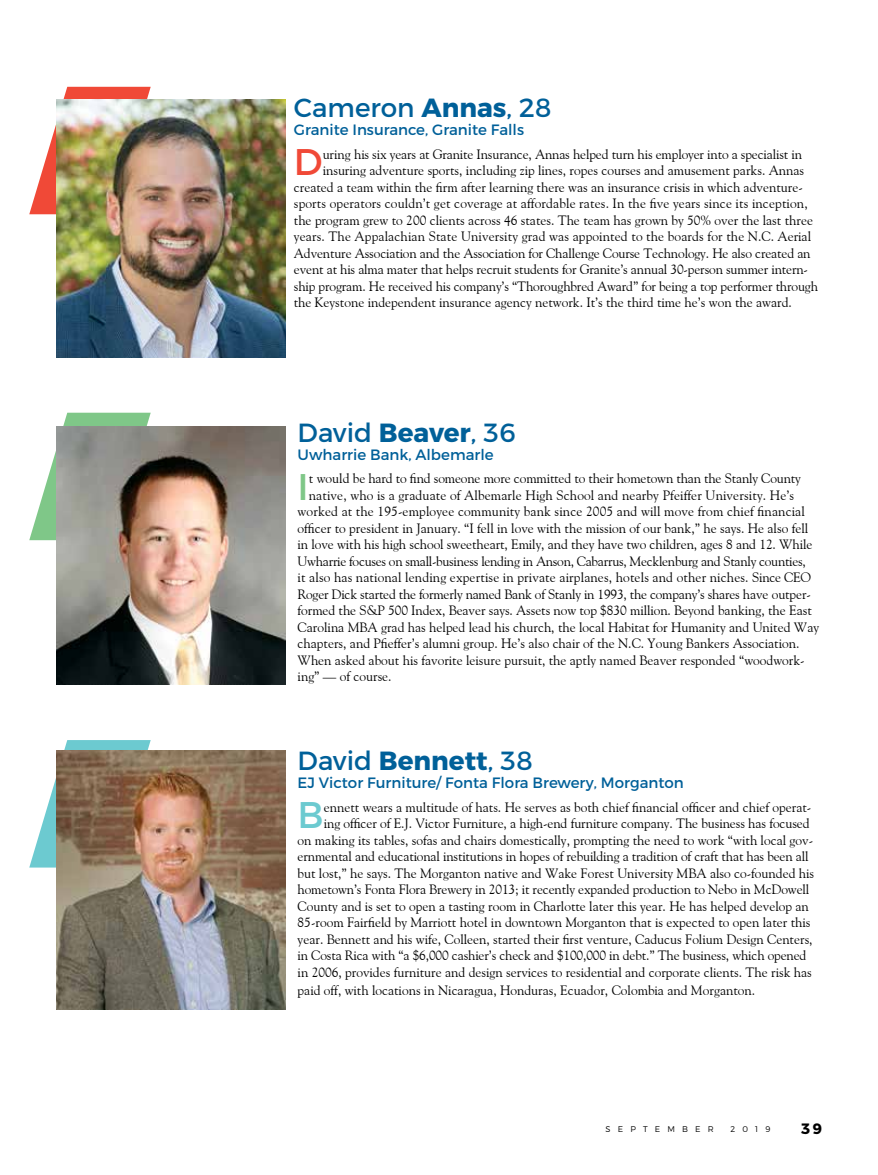
<style>
.page{position:relative;width:878px;height:1175px;background:#fff}
.page>*{position:absolute;margin:0;border:0;box-sizing:border-box;transform-origin:0 0}
.t1{font:37.05px "Montserrat";color:#f04937}
.t2{font:37.05px "Montserrat";color:#7fc788}
.t3{font:37.05px "Montserrat";color:#6ccad0}
.t4{font:26.25px "Montserrat";color:#006099}
.t5{font:15px "Montserrat";color:#006099}
.t6{font:700 15px "Montserrat";color:#000}
.t7{font:13.5px "Goudy Old Style BT";color:#000}
.t8{font:13.5px "Goudy Old Style BT";letter-spacing:-.02em;color:#000}
.t9{font:300 8.25px "Montserrat";letter-spacing:.87em;color:#000}
.s1{font-weight:700}
</style>
<div class="page">
<svg style="left:29px;top:413px;width:122px;height:127px"></svg>
<svg style="left:29px;top:740px;width:122px;height:127px"></svg>
<svg style="left:29px;top:87px;width:122px;height:127px"></svg>
<img style="left:56px;top:751px;width:229px;height:258px">
<img style="left:56px;top:99px;width:229px;height:259px">
<img style="left:56px;top:426px;width:229px;height:259px">
<h2 class="t4" style="left:294px;top:96px;width:259px">Cameron <span class="s1">Annas</span>, 28</h2>
<p class="t5" style="left:294px;top:123px;width:232px">Granite Insurance, Granite Falls</p>
<h1 class="t1" style="left:294px;top:145px;width:30px">D</h1>
<p class="t7" style="left:322px;top:146px;width:481px">uring his six years at Granite Insurance, Annas helped turn his employer into a specialist in</p>
<p class="t7" style="left:322px;top:162px;width:483px">insuring adventure sports, including zip lines, ropes courses and amusement parks. Annas</p>
<p class="t7" style="left:294px;top:179px;width:510px">created a team within the firm after learning there was an insurance crisis in which adventure-</p>
<p class="t7" style="left:294px;top:195px;width:515px">sports operators couldn’t get coverage at affordable rates. In the five years since its inception,</p>
<p class="t7" style="left:294px;top:212px;width:520px">the program grew to 200 clients across 46 states. The team has grown by 50% over the last three</p>
<p class="t7" style="left:294px;top:228px;width:518px">years. The Appalachian State University grad was appointed to the boards for the N.C. Aerial</p>
<p class="t7" style="left:294px;top:245px;width:518px">Adventure Association and the Association for Challenge Course Technology. He also created an</p>
<p class="t7" style="left:294px;top:261px;width:515px">event at his alma mater that helps recruit students for Granite’s annual 30-person summer intern-</p>
<p class="t7" style="left:294px;top:278px;width:525px">ship program. He received his company’s “Thoroughbred Award” for being a top performer through</p>
<p class="t7" style="left:294px;top:294px;width:499px">the Keystone independent insurance agency network. It’s the third time he’s won the award.</p>
<h2 class="t4" style="left:297px;top:421px;width:219px">David <span class="s1">Beaver</span>, 36</h2>
<p class="t5" style="left:297px;top:448px;width:197px">Uwharrie Bank, Albemarle</p>
<h1 class="t2" style="left:297px;top:469px;width:13px">I</h1>
<p class="t7" style="left:309px;top:474px;width:493px">t would be hard to find someone more committed to their hometown than the Stanly County</p>
<p class="t7" style="left:309px;top:487px;width:487px">native, who is a graduate of Albemarle High School and nearby Pfeiffer University. He’s</p>
<p class="t7" style="left:297px;top:503px;width:509px">worked at the 195-employee community bank since 2005 and will move from chief financial</p>
<p class="t7" style="left:297px;top:520px;width:512px">officer to president in January. “I fell in love with the mission of our bank,” he says. He also fell</p>
<p class="t7" style="left:297px;top:536px;width:516px">in love with his high school sweetheart, Emily, and they have two children, ages 8 and 12. While</p>
<p class="t8" style="left:297px;top:553px;width:509px">Uwharrie focuses on small-business lending in Anson, Cabarrus, Mecklenburg and Stanly counties,</p>
<p class="t7" style="left:297px;top:569px;width:515px">it also has national lending expertise in private airplanes, hotels and other niches. Since CEO</p>
<p class="t7" style="left:297px;top:586px;width:515px">Roger Dick started the formerly named Bank of Stanly in 1993, the company’s shares have outper-</p>
<p class="t7" style="left:297px;top:602px;width:516px">formed the S&amp;P 500 Index, Beaver says. Assets now top $830 million. Beyond banking, the East</p>
<p class="t7" style="left:297px;top:619px;width:523px">Carolina MBA grad has helped lead his church, the local Habitat for Humanity and United Way</p>
<p class="t7" style="left:297px;top:635px;width:503px">chapters, and Pfieffer’s alumni group. He’s also chair of the N.C. Young Bankers Association.</p>
<p class="t7" style="left:297px;top:652px;width:508px">When asked about his favorite leisure pursuit, the aptly named Beaver responded “woodwork-</p>
<p class="t7" style="left:297px;top:668px;width:95px">ing” — of course.</p>
<h2 class="t4" style="left:297px;top:749px;width:236px">David <span class="s1">Bennett</span>, 38</h2>
<p class="t5" style="left:297px;top:776px;width:387px">EJ Victor Furniture/ Fonta Flora Brewery, Morganton</p>
<h1 class="t3" style="left:297px;top:797px;width:28px">B</h1>
<p class="t7" style="left:324px;top:798px;width:489px">ennett wears a multitude of hats. He serves as both chief financial officer and chief operat-</p>
<p class="t7" style="left:324px;top:815px;width:487px">ing officer of E.J. Victor Furniture, a high-end furniture company. The business has focused</p>
<p class="t7" style="left:297px;top:831px;width:517px">on making its tables, sofas and chairs domestically, prompting the need to work “with local gov-</p>
<p class="t7" style="left:297px;top:848px;width:512px">ernmental and educational institutions in hopes of rebuilding a tradition of craft that has been all</p>
<p class="t7" style="left:297px;top:864px;width:518px">but lost,” he says. The Morganton native and Wake Forest University MBA also co-founded his</p>
<p class="t7" style="left:297px;top:881px;width:513px">hometown’s Fonta Flora Brewery in 2013; it recently expanded production to Nebo in McDowell</p>
<p class="t7" style="left:297px;top:897px;width:513px">County and is set to open a tasting room in Charlotte later this year. He has helped develop an</p>
<p class="t7" style="left:297px;top:914px;width:514px">85-room Fairfield by Marriott hotel in downtown Morganton that is expected to open later this</p>
<p class="t7" style="left:297px;top:930px;width:516px">year. Bennett and his wife, Colleen, started their first venture, Caducus Folium Design Centers,</p>
<p class="t7" style="left:297px;top:947px;width:510px">in Costa Rica with “a $6,000 cashier’s check and $100,000 in debt.” The business, which opened</p>
<p class="t7" style="left:297px;top:963px;width:515px">in 2006, provides furniture and design services to residential and corporate clients. The risk has</p>
<p class="t7" style="left:297px;top:981px;width:459px">paid off, with locations in Nicaragua, Honduras, Ecuador, Colombia and Morganton.</p>
<p class="t9" style="left:605px;top:1125px;width:110px">SEPTEMBER</p>
<p class="t9" style="left:730px;top:1125px;width:42px">2019</p>
<p class="t6" style="left:801px;top:1122px;width:22px">39</p>
</div>
